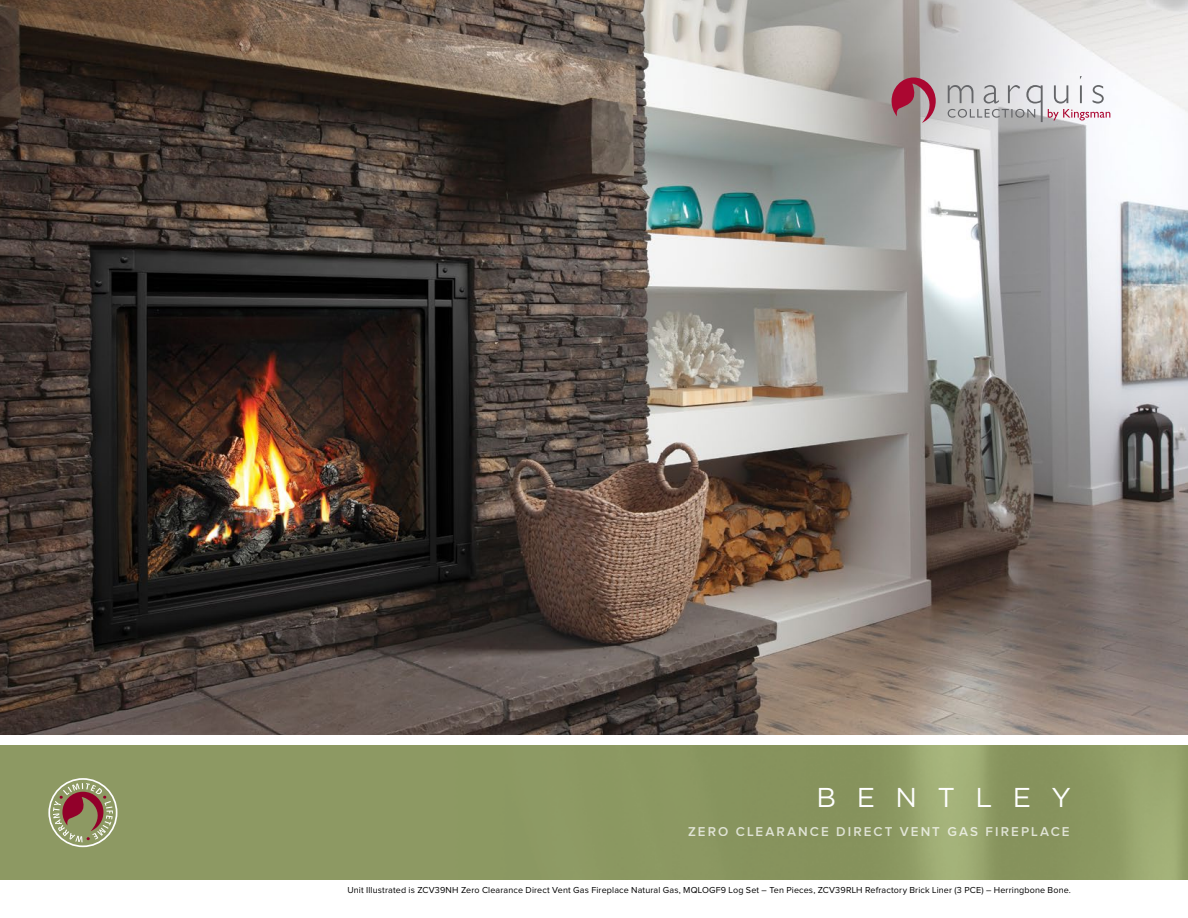
<style>
.page{position:relative;width:1188px;height:918px;background:#fff}
.page>*{position:absolute;margin:0;border:0;box-sizing:border-box;transform-origin:0 0}
.t1{font:27.3px "Gotham";letter-spacing:.75em;color:#fff}
.t2{font:600 13.35px "Proxima Nova";letter-spacing:.155em;color:#fff}
.t3{font:9px "Proxima Nova";letter-spacing:.015em;color:#000}
</style>
<div class="page">
<img style="left:0;top:0;width:1188px;height:734px">
<img style="left:0;top:746px;width:1188px;height:134px">
<div style="left:48px;top:778px;width:69px;height:69px;border:2px solid #fff;border-radius:50%"></div>
<svg style="left:53px;top:783px;width:60px;height:59px;background:#9b866a"></svg>
<svg style="left:892px;top:78px;width:50px;height:45px;background:#aa6a78"></svg>
<svg style="left:948px;top:76px;width:162px;height:46px"></svg>
<h1 class="t1" style="left:817px;top:782px;width:256px">BENTLEY</h1>
<h2 class="t2" style="left:688px;top:825px;width:383px">ZERO CLEARANCE DIRECT VENT GAS FIREPLACE</h2>
<p class="t3" style="left:347px;top:886px;width:725px">Unit Illustrated is ZCV39NH Zero Clearance Direct Vent Gas Fireplace Natural Gas, MQLOGF9 Log Set – Ten Pieces, ZCV39RLH Refractory Brick Liner (3 PCE) – Herringbone Bone.</p>
</div>
